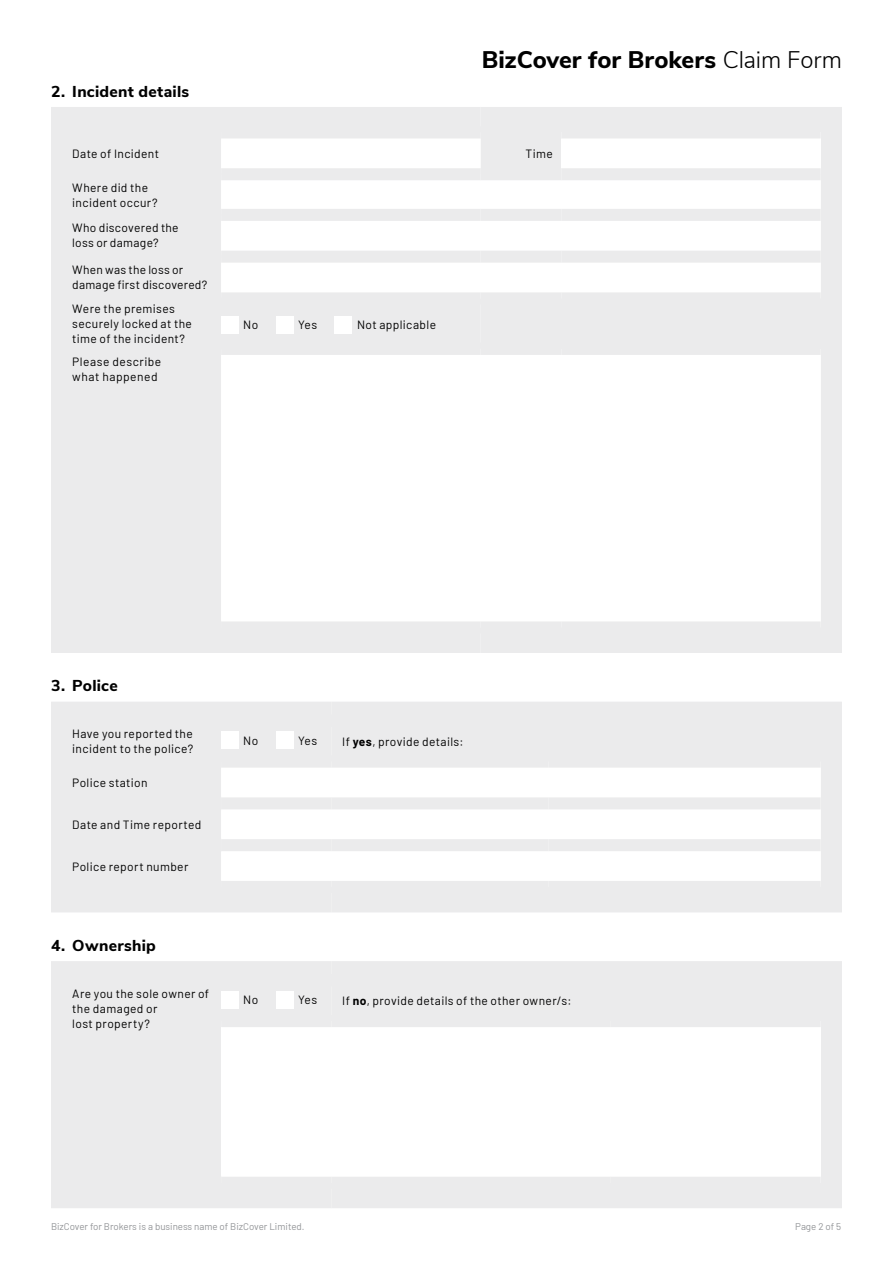
<style>
.page{position:relative;width:893px;height:1263px;background:#fff}
.page>*{position:absolute;margin:0;border:0;box-sizing:border-box;transform-origin:0 0}
.t1{font:800 24px "Nunito Sans";color:#000}
.t2{font:800 15.75px "Nunito Sans";letter-spacing:.015em;color:#000}
.t3{font:12px/15px "Barlow";letter-spacing:.03em;color:#000}
.t4{font:9.75px "Barlow";color:#939598}
.s1{font-weight:300}
.s2{font-weight:700}
</style>
<div class="page">
<div style="left:51px;top:107px;width:429px;height:546px;background:#ebebec"></div>
<div style="left:480px;top:107px;width:362px;height:546px;background:#ebebec"></div>
<svg style="left:221px;top:138px;width:600px;height:483px"></svg>
<div style="left:561px;top:132px;width:260px;height:42px;background:#fff"></div>
<div style="left:72px;top:126px;width:149px;height:13px;background:#ebebec"></div>
<div style="left:72px;top:621px;width:149px;height:13px;background:#ebebec"></div>
<div style="left:221px;top:126px;width:259px;height:12px;background:#ebebec"></div>
<div style="left:480px;top:126px;width:81px;height:12px;background:#ebebec"></div>
<div style="left:561px;top:126px;width:260px;height:12px;background:#ebebec"></div>
<div style="left:221px;top:168px;width:259px;height:12px;background:#ebebec"></div>
<div style="left:480px;top:168px;width:81px;height:12px;background:#ebebec"></div>
<div style="left:561px;top:168px;width:260px;height:12px;background:#ebebec"></div>
<div style="left:221px;top:209px;width:259px;height:12px;background:#ebebec"></div>
<div style="left:480px;top:209px;width:81px;height:12px;background:#ebebec"></div>
<div style="left:561px;top:209px;width:260px;height:12px;background:#ebebec"></div>
<div style="left:221px;top:251px;width:259px;height:12px;background:#ebebec"></div>
<div style="left:480px;top:251px;width:81px;height:12px;background:#ebebec"></div>
<div style="left:561px;top:251px;width:260px;height:12px;background:#ebebec"></div>
<div style="left:221px;top:292px;width:259px;height:12px;background:#ebebec"></div>
<div style="left:480px;top:292px;width:81px;height:12px;background:#ebebec"></div>
<div style="left:561px;top:292px;width:260px;height:12px;background:#ebebec"></div>
<div style="left:221px;top:343px;width:259px;height:12px;background:#ebebec"></div>
<div style="left:480px;top:343px;width:81px;height:12px;background:#ebebec"></div>
<div style="left:561px;top:343px;width:260px;height:12px;background:#ebebec"></div>
<div style="left:221px;top:621px;width:259px;height:12px;background:#ebebec"></div>
<div style="left:480px;top:621px;width:81px;height:12px;background:#ebebec"></div>
<div style="left:561px;top:621px;width:260px;height:12px;background:#ebebec"></div>
<hr style="left:72px;top:173px;width:149px;height:2px;background:#ebebec">
<hr style="left:72px;top:214px;width:149px;height:2px;background:#ebebec">
<hr style="left:72px;top:256px;width:149px;height:1px;background:#ebebec">
<hr style="left:72px;top:298px;width:149px;height:1px;background:#ebebec">
<hr style="left:72px;top:348px;width:149px;height:2px;background:#ebebec">
<div style="left:221px;top:316px;width:17px;height:17px;background:#fff"></div>
<div style="left:276px;top:316px;width:17px;height:17px;background:#fff"></div>
<div style="left:335px;top:316px;width:17px;height:17px;background:#fff"></div>
<div style="left:51px;top:702px;width:281px;height:210px;background:#ebebec"></div>
<div style="left:332px;top:702px;width:510px;height:210px;background:#ebebec"></div>
<svg style="left:221px;top:768px;width:600px;height:113px"></svg>
<div style="left:72px;top:714px;width:149px;height:13px;background:#ebebec"></div>
<div style="left:72px;top:755px;width:149px;height:13px;background:#ebebec"></div>
<div style="left:72px;top:797px;width:149px;height:13px;background:#ebebec"></div>
<div style="left:72px;top:838px;width:149px;height:14px;background:#ebebec"></div>
<div style="left:72px;top:880px;width:149px;height:14px;background:#ebebec"></div>
<div style="left:221px;top:715px;width:111px;height:12px;background:#ebebec"></div>
<div style="left:332px;top:715px;width:217px;height:12px;background:#ebebec"></div>
<div style="left:549px;top:715px;width:272px;height:12px;background:#ebebec"></div>
<div style="left:221px;top:756px;width:111px;height:12px;background:#ebebec"></div>
<div style="left:332px;top:756px;width:217px;height:12px;background:#ebebec"></div>
<div style="left:549px;top:756px;width:272px;height:12px;background:#ebebec"></div>
<div style="left:221px;top:797px;width:111px;height:12px;background:#ebebec"></div>
<div style="left:332px;top:797px;width:217px;height:12px;background:#ebebec"></div>
<div style="left:549px;top:797px;width:272px;height:12px;background:#ebebec"></div>
<div style="left:221px;top:839px;width:111px;height:12px;background:#ebebec"></div>
<div style="left:332px;top:839px;width:217px;height:12px;background:#ebebec"></div>
<div style="left:549px;top:839px;width:272px;height:12px;background:#ebebec"></div>
<div style="left:221px;top:881px;width:111px;height:12px;background:#ebebec"></div>
<div style="left:332px;top:881px;width:217px;height:12px;background:#ebebec"></div>
<div style="left:549px;top:881px;width:272px;height:12px;background:#ebebec"></div>
<div style="left:221px;top:732px;width:17px;height:17px;background:#fff"></div>
<div style="left:276px;top:732px;width:17px;height:17px;background:#fff"></div>
<div style="left:51px;top:961px;width:281px;height:247px;background:#ebebec"></div>
<div style="left:332px;top:961px;width:510px;height:247px;background:#ebebec"></div>
<div style="left:221px;top:1021px;width:600px;height:162px;background:#fff"></div>
<div style="left:72px;top:973px;width:149px;height:14px;background:#ebebec"></div>
<div style="left:72px;top:1176px;width:149px;height:13px;background:#ebebec"></div>
<div style="left:221px;top:974px;width:111px;height:12px;background:#ebebec"></div>
<div style="left:332px;top:974px;width:278px;height:12px;background:#ebebec"></div>
<div style="left:610px;top:974px;width:211px;height:12px;background:#ebebec"></div>
<div style="left:221px;top:1015px;width:111px;height:12px;background:#ebebec"></div>
<div style="left:332px;top:1015px;width:278px;height:12px;background:#ebebec"></div>
<div style="left:610px;top:1015px;width:211px;height:12px;background:#ebebec"></div>
<div style="left:221px;top:1177px;width:111px;height:12px;background:#ebebec"></div>
<div style="left:332px;top:1177px;width:278px;height:12px;background:#ebebec"></div>
<div style="left:610px;top:1177px;width:211px;height:12px;background:#ebebec"></div>
<div style="left:221px;top:991px;width:17px;height:17px;background:#fff"></div>
<div style="left:276px;top:991px;width:17px;height:17px;background:#fff"></div>
<h2 class="t2" style="left:51px;top:80px;width:140px">2. Incident details</h2>
<h1 class="t1" style="left:482px;top:42px;width:362px">BizCover for Brokers <span class="s1">Claim Form</span></h1>
<p class="t3" style="left:72px;top:145px;width:88px">Date of Incident</p>
<p class="t3" style="left:525px;top:145px;width:29px">Time</p>
<p class="t3" style="left:72px;top:179px;width:87px">Where did the incident occur?</p>
<p class="t3" style="left:72px;top:219px;width:108px">Who discovered the loss or damage?</p>
<p class="t3" style="left:72px;top:261px;width:137px">When was the loss or damage first discovered?</p>
<p class="t3" style="left:72px;top:300px;width:121px">Were the premises securely locked at the time of the incident?</p>
<p class="t3" style="left:243px;top:316px;width:16px">No</p>
<p class="t3" style="left:298px;top:316px;width:20px">Yes</p>
<p class="t3" style="left:357px;top:316px;width:81px">Not applicable</p>
<p class="t3" style="left:72px;top:353px;width:91px">Please describe what happened</p>
<h2 class="t2" style="left:51px;top:674px;width:68px">3. Police</h2>
<p class="t3" style="left:72px;top:725px;width:122px">Have you reported the incident to the police?</p>
<p class="t3" style="left:243px;top:732px;width:16px">No</p>
<p class="t3" style="left:298px;top:732px;width:20px">Yes</p>
<p class="t3" style="left:342px;top:733px;width:123px">If <span class="s2">yes</span>, provide details:</p>
<p class="t3" style="left:72px;top:774px;width:77px">Police station</p>
<p class="t3" style="left:72px;top:816px;width:131px">Date and Time reported</p>
<p class="t3" style="left:72px;top:858px;width:118px">Police report number</p>
<h2 class="t2" style="left:51px;top:934px;width:106px">4. Ownership</h2>
<p class="t3" style="left:72px;top:985px;width:138px">Are you the sole owner of the damaged or<br>lost property?</p>
<p class="t3" style="left:243px;top:991px;width:16px">No</p>
<p class="t3" style="left:298px;top:991px;width:20px">Yes</p>
<p class="t3" style="left:342px;top:992px;width:231px">If <span class="s2">no</span>, provide details of the other owner/s:</p>
<p class="t4" style="left:51px;top:1219px;width:255px">BizCover for Brokers is a business name of BizCover Limited.</p>
<p class="t4" style="left:795px;top:1219px;width:47px">Page 2 of 5</p>
</div>
